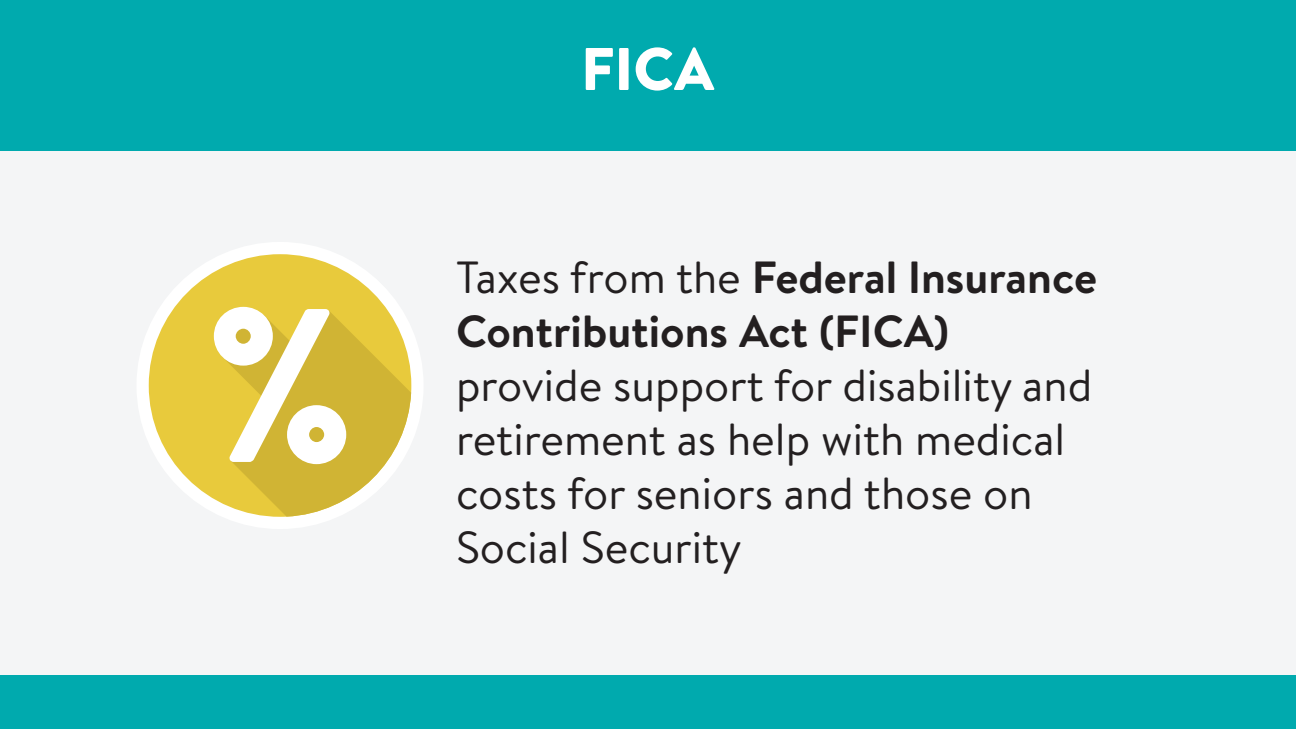
<style>
.page{position:relative;width:1296px;height:729px;background:#f4f5f6}
.page>*{position:absolute;margin:0;border:0;box-sizing:border-box;transform-origin:0 0}
.t1{font:900 60px "Brandon Text";color:#fff}
.t2{font:45px/54px "Brandon Text";color:#231f20}
.t3{font:700 45px/54px "Brandon Text";color:#231f20}
.s1{font-weight:400}
</style>
<div class="page">
<div style="left:0;top:675px;width:1296px;height:54px;background:#00aaae"></div>
<div style="left:136px;top:242px;width:288px;height:287px;background:#fff;border-radius:50%"></div>
<svg style="left:149px;top:254px;width:239px;height:250px;fill:#e8ca3c"></svg>
<svg style="left:222px;top:310px;width:189px;height:207px;fill:#d0b434"></svg>
<svg style="left:214px;top:307px;width:132px;height:157px"></svg>
<div style="left:0;top:0;width:1296px;height:150px;background:#00aaae"></div>
<h1 class="t1" style="left:581px;top:27px;width:135px">FICA</h1>
<p class="t3" style="left:456px;top:250px;width:643px"><span class="s1">Taxes from the</span> Federal Insurance<br>Contributions Act (FICA)</p>
<p class="t2" style="left:456px;top:357px;width:638px">provide support for disability and retirement as help with medical costs for seniors and those on<br>Social Security</p>
</div>
